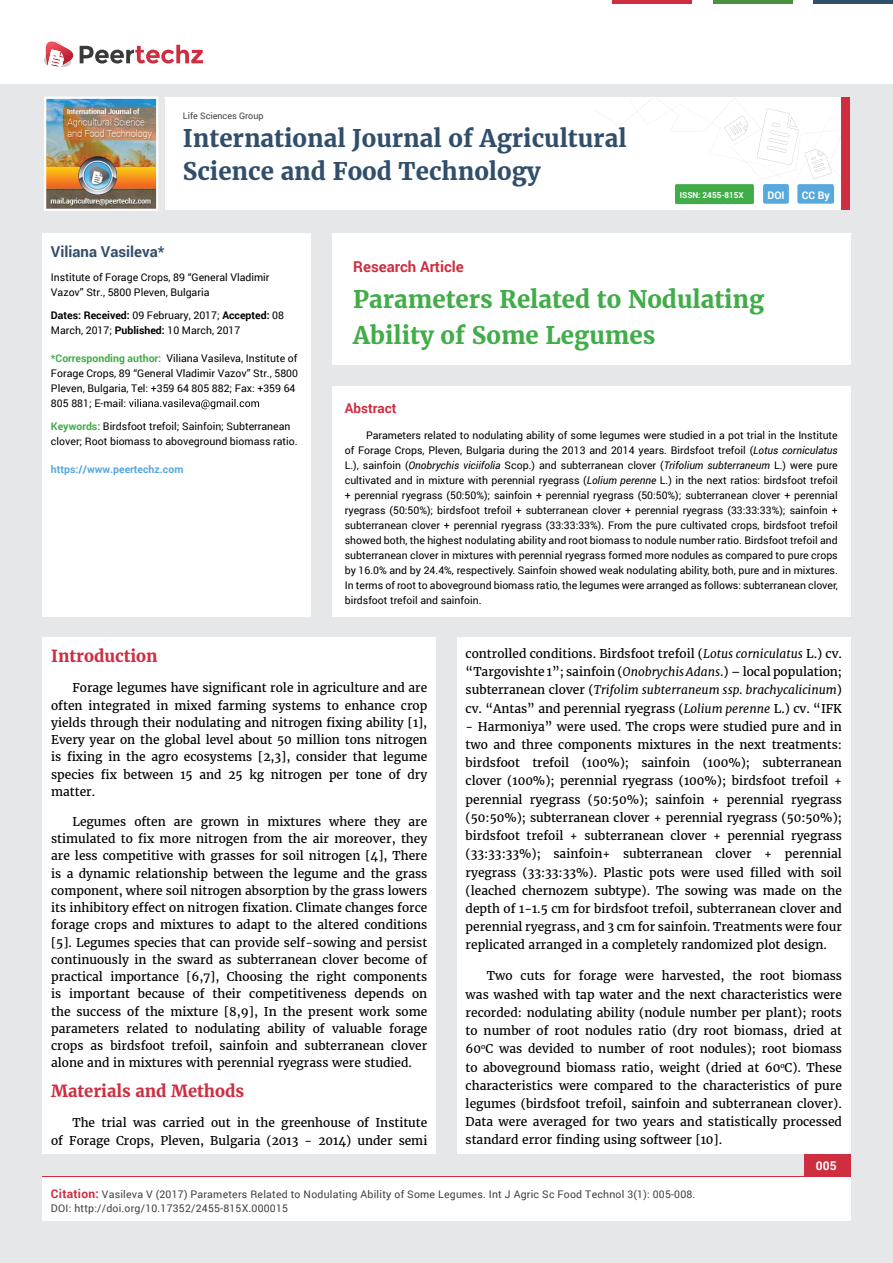
<style>
.page{position:relative;width:893px;height:1263px;background:#e6e7e8}
.page>*{position:absolute;margin:0;border:0;box-sizing:border-box;transform-origin:0 0}
.t1{font:700 24px/33px "Merriweather";color:#314e6b}
.t2{font:700 24px/36px "Merriweather";color:#41ad49}
.t3{font:700 16.5px "Merriweather";color:#cf2e41}
.t4{font:700 15px "Roboto";color:#314e6b}
.t5{font:700 15px "Roboto";color:#cf2e41}
.t6{font:700 13.5px "Roboto";color:#cf2e41}
.t7{font:12px/17.2px "Merriweather";color:#000;text-align:justify}
.t8{font:700 12px "Roboto";color:#fff}
.t9{font:10.5px/15px "Roboto";color:#000}
.t10{font:10.5px/13.5px "Roboto";letter-spacing:.02em;color:#414042}
.t11{font:700 10.5px "Roboto";color:#56a8dd}
.t12{font:700 10.5px "Roboto";color:#fff}
.t13{font:9px "Roboto";color:#414042}
.t14{font:700 8.1px "Roboto";color:#fff}
.s1{font-weight:700}
.s2{font-weight:700;color:#41ad49}
.s3{font-style:italic}
.s4{font-weight:700;font-size:12px;color:#cf2e41}
</style>
<div class="page">
<div style="left:165px;top:98px;width:684px;height:112px;background:#fff"></div>
<svg style="left:597px;top:99px;width:244px;height:81px"></svg>
<div style="left:841px;top:98px;width:8px;height:112px;background:#cf2e41"></div>
<img style="left:44px;top:97px;width:114px;height:114px">
<div style="left:0;top:0;width:893px;height:83px;background:#fff"></div>
<svg style="left:44px;top:41px;width:159px;height:27px"></svg>
<div style="left:675px;top:184px;width:79px;height:20px;background:#41ad49;border-radius:2px"></div>
<div style="left:763px;top:184px;width:26px;height:20px;background:#56a8dd;border-radius:2px"></div>
<div style="left:797px;top:184px;width:37px;height:20px;background:#56a8dd;border-radius:2px"></div>
<hr style="left:713px;top:0;width:79px;height:3px;background:#4d9041">
<hr style="left:612px;top:0;width:80px;height:3px;background:#cf2e41">
<hr style="left:813px;top:0;width:80px;height:3px;background:#314e6b">
<div style="left:804px;top:1154px;width:46px;height:54px;background:#cf2e41"></div>
<div style="left:42px;top:1177px;width:808px;height:43px;background:#fff"></div>
<div style="left:332px;top:386px;width:518px;height:230px;background:#fff"></div>
<div style="left:332px;top:233px;width:518px;height:132px;background:#fff"></div>
<div style="left:42px;top:233px;width:269px;height:383px;background:#fff"></div>
<svg style="left:129px;top:399px;width:130px;height:10px"></svg>
<div style="left:43px;top:638px;width:393px;height:516px;background:#fff"></div>
<div style="left:457px;top:638px;width:393px;height:516px;background:#fff"></div>
<p class="t13" style="left:183px;top:110px;width:82px">Life Sciences Group</p>
<h1 class="t1" style="left:183px;top:122px;width:445px">International Journal of Agricultural<br>Science and Food Technology</h1>
<p class="t14" style="left:680px;top:189px;width:66px">ISSN: 2455-815X</p>
<p class="t12" style="left:767px;top:188px;width:19px">DOI</p>
<p class="t12" style="left:802px;top:188px;width:29px">CC By</p>
<p class="t4" style="left:51px;top:242px;width:115px">Viliana Vasileva*</p>
<p class="t9" style="left:51px;top:269px;width:220px">Institute of Forage Crops, 89 “General Vladimir<br>Vazov” Str., 5800 Pleven, Bulgaria</p>
<p class="t9" style="left:51px;top:308px;width:235px"><span class="s1">Dates: Received:</span> 09 February, 2017; <span class="s1">Accepted:</span> 08<br>March, 2017; <span class="s1">Published:</span> 10 March, 2017</p>
<p class="t9" style="left:51px;top:350px;width:249px"><span class="s2">*Corresponding author:</span> Viliana Vasileva, Institute of Forage Crops, 89 “General Vladimir Vazov” Str., 5800<br>Pleven, Bulgaria, Tel: +359 64 805 882; Fax: +359 64<br>805 881; E-mail:</p>
<p class="t9" style="left:51px;top:419px;width:248px"><span class="s2">Keywords:</span> Birdsfoot trefoil; Sainfoin; Subterranean clover; Root biomass to aboveground biomass ratio.</p>
<p class="t11" style="left:51px;top:462px;width:134px">https://www.peertechz.com</p>
<p class="t5" style="left:353px;top:256px;width:112px">Research Article</p>
<h1 class="t2" style="left:353px;top:281px;width:413px">Parameters Related to Nodulating<br>Ability of Some Legumes</h1>
<p class="t6" style="left:345px;top:399px;width:53px">Abstract</p>
<p class="t9" style="left:345px;top:427px;width:494px;text-align:justify;text-indent:21px">Parameters related to nodulating ability of some legumes were studied in a pot trial in the Institute of Forage Crops, Pleven, Bulgaria during the 2013 and 2014 years. Birdsfoot trefoil (<span class="s3">Lotus corniculatus </span>L.), sainfoin (<span class="s3">Onobrychis viciifolia</span> Scop.) and subterranean clover (<span class="s3">Trifolium subterraneum</span> L.) were pure cultivated and in mixture with perennial ryegrass (<span class="s3">Lolium perenne</span> L.) in the next ratios: birdsfoot trefoil + perennial ryegrass (50:50%); sainfoin + perennial ryegrass (50:50%); subterranean clover + perennial ryegrass (50:50%); birdsfoot trefoil + subterranean clover + perennial ryegrass (33:33:33%); sainfoin + subterranean clover + perennial ryegrass (33:33:33%). From the pure cultivated crops, birdsfoot trefoil showed both, the highest nodulating ability and root biomass to nodule number ratio. Birdsfoot trefoil and subterranean clover in mixtures with perennial ryegrass formed more nodules as compared to pure crops by 16.0% and by 24.4%, respectively. Sainfoin showed weak nodulating ability, both, pure and in mixtures.<br>In terms of root to aboveground biomass ratio, the legumes were arranged as follows: subterranean clover, birdsfoot trefoil and sainfoin.</p>
<h2 class="t3" style="left:51px;top:646px;width:108px">Introduction</h2>
<p class="t7" style="left:51px;top:679px;width:378px;text-indent:21px">Forage legumes have significant role in agriculture and are often integrated in mixed farming systems to enhance crop yields through their nodulating and nitrogen fixing ability [1], Every year on the global level about 50 million tons nitrogen is fixing in the agro ecosystems [2,3], consider that legume species fix between 15 and 25 kg nitrogen per tone of dry matter.</p>
<p class="t7" style="left:51px;top:813px;width:378px;text-indent:21px">Legumes often are grown in mixtures where they are stimulated to fix more nitrogen from the air moreover, they are less competitive with grasses for soil nitrogen [4], There is a dynamic relationship between the legume and the grass component, where soil nitrogen absorption by the grass lowers its inhibitory effect on nitrogen fixation. Climate changes force forage crops and mixtures to adapt to the altered conditions [5]. Legumes species that can provide self-sowing and persist continuously in the sward as subterranean clover become of practical importance [6,7], Choosing the right components is important because of their competitiveness depends on the success of the mixture [8,9], In the present work some parameters related to nodulating ability of valuable forage crops as birdsfoot trefoil, sainfoin and subterranean clover alone and in mixtures with perennial ryegrass were studied.</p>
<h2 class="t3" style="left:51px;top:1081px;width:195px">Materials and Methods</h2>
<p class="t7" style="left:51px;top:1114px;width:378px;line-height:18.1px;text-align:right">The trial was carried out in the greenhouse of Institute<br>of Forage Crops, Pleven, Bulgaria (2013 - 2014) under semi</p>
<p class="t7" style="left:466px;top:644px;width:378px;line-height:18.3px">controlled conditions. Birdsfoot trefoil (<span class="s3">Lotus corniculatus</span> L.) cv. “Targovishte 1”; sainfoin (<span class="s3">Onobrychis Adans</span>.) – local population; subterranean clover (<span class="s3">Trifolim subterraneum ssp. brachycalicinum</span>) cv. “Antas” and perennial ryegrass (<span class="s3">Lolium perenne</span> L.) cv. “IFK</p>
<p class="t7" style="left:466px;top:717px;width:378px;line-height:18.1px">- Harmoniya” were used. The crops were studied pure and in two and three components mixtures in the next treatments: birdsfoot trefoil (100%); sainfoin (100%); subterranean clover (100%); perennial ryegrass (100%); birdsfoot trefoil + perennial ryegrass (50:50%); sainfoin + perennial ryegrass (50:50%); subterranean clover + perennial ryegrass (50:50%); birdsfoot trefoil + subterranean clover + perennial ryegrass (33:33:33%); sainfoin+ subterranean clover + perennial ryegrass (33:33:33%). Plastic pots were used filled with soil (leached chernozem subtype). The sowing was made on the depth of 1-1.5 cm for birdsfoot trefoil, subterranean clover and perennial ryegrass, and 3 cm for sainfoin. Treatments were four replicated arranged in a completely randomized plot design.</p>
<p class="t7" style="left:466px;top:967px;width:378px;line-height:18.3px;text-indent:21px">Two cuts for forage were harvested, the root biomass was washed with tap water and the next characteristics were recorded: nodulating ability (nodule number per plant); roots to number of root nodules ratio (dry root biomass, dried at 60<sup>o</sup>C was devided to number of root nodules); root biomass to aboveground biomass ratio, weight (dried at 60<sup>o</sup>C). These characteristics were compared to the characteristics of pure legumes (birdsfoot trefoil, sainfoin and subterranean clover).<br>Data were averaged for two years and statistically processed standard error finding using softweer [10].</p>
<p class="t8" style="left:816px;top:1158px;width:22px">005</p>
<p class="t10" style="left:51px;top:1188px;width:646px"><span class="s4">Citation:</span> Vasileva V (2017) Parameters Related to Nodulating Ability of Some Legumes. Int J Agric Sc Food Technol 3(1): 005-008.<br>DOI: http://doi.org/10.17352/2455-815X.000015</p>
</div>
